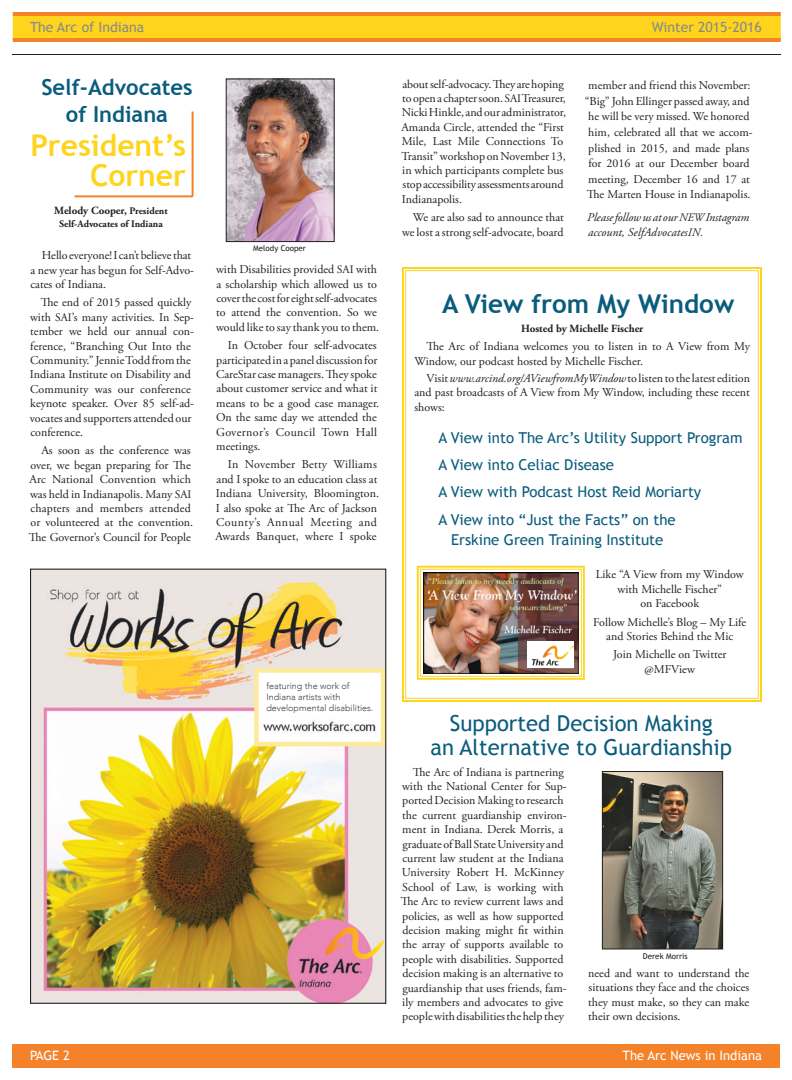
<style>
.page{position:relative;width:792px;height:1080px;background:#fff}
.page>*{position:absolute;margin:0;border:0;box-sizing:border-box;transform-origin:0 0}
.t1{font:700 30px/30px "Trebuchet MS";color:#fed41d;text-align:right}
.t2{font:700 26px "Trebuchet MS";color:#0a5c7d}
.t3{font:22px/24px "Trebuchet MS";color:#0a5c7d;text-align:center}
.t4{font:700 22px/27px "Trebuchet MS";color:#0a5c7d;text-align:center}
.t5{font:15px/27.3px "Trebuchet MS";color:#0a5c7d}
.t6{font:14px "Trebuchet MS";color:#87898c}
.t7{font:13px "Trebuchet MS";color:#fff}
.t8{font:12px/14.4px "Adobe Garamond Pro";color:#231f20}
.t9{font:italic 12px/15.3px "Adobe Garamond Pro";letter-spacing:-.005em;color:#231f20}
.t10{font:700 11px "Adobe Garamond Pro";color:#231f20}
.t11{font:700 10px "Adobe Garamond Pro";color:#231f20}
.t12{font:300 9px/11px "Avenir";color:#3e3e3f}
.t13{font:8px "Trebuchet MS";color:#231f20}
.s1{font-size:10px}
.s2{font-size:11.5px}
.s3{font-style:italic}
.s4{font-size:13px;color:#fff}
</style>
<div class="page">
<div style="left:13px;top:14px;width:768px;height:26px;background:#fed41d"></div>
<hr style="left:13px;top:38px;width:768px;height:4px;background:#f4822b">
<hr style="left:13px;top:12px;width:768px;height:4px;background:#f4822b">
<div style="left:12px;top:1044px;width:768px;height:24px;background:#f4822b"></div>
<hr style="left:12px;top:54px;width:769px;height:1px;background:#231f20">
<hr style="left:192px;top:111px;width:2px;height:85px;background:#f4822b">
<hr style="left:74px;top:195px;width:119px;height:2px;background:#f4822b">
<svg style="left:402px;top:267px;width:360px;height:435px"></svg>
<div style="left:405px;top:270px;width:354px;height:429px;border:1px solid #fed41d"></div>
<img style="left:416px;top:565px;width:170px;height:116px">
<div style="left:420px;top:569px;width:162px;height:108px;border:1px solid #fed41d"></div>
<img style="left:528px;top:641px;width:45px;height:27px">
<img style="left:228px;top:80px;width:105px;height:160px">
<div style="left:226px;top:78px;width:109px;height:164px;border:1px solid #231f20"></div>
<img style="left:604px;top:773px;width:117px;height:174px">
<div style="left:602px;top:771px;width:121px;height:178px;border:1px solid #231f20"></div>
<img style="left:32px;top:571px;width:352px;height:431px">
<div style="left:30px;top:569px;width:356px;height:435px;border:1px solid #231f20"></div>
<div style="left:260px;top:676px;width:119px;height:39px;background:#fff"></div>
<p class="t6" style="left:30px;top:19px;width:116px">The Arc of Indiana</p>
<p class="t6" style="left:652px;top:19px;width:112px">Winter 2015-2016</p>
<h3 class="t4" style="left:41px;top:74px;width:153px">Self-Advocates of Indiana</h3>
<h1 class="t1" style="left:30px;top:131px;width:157px">President’s<br>Corner</h1>
<p class="t10" style="left:54px;top:204px;width:115px">Melody Cooper, <span class="s1">President</span></p>
<p class="t11" style="left:59px;top:218px;width:105px">Self-Advocates of Indiana</p>
<p class="t8" style="left:30px;top:249px;width:165px;text-indent:11px">Hello everyone! I can’t believe that a new year has begun for Self-Advo&shy;cates of Indiana.</p>
<p class="t8" style="left:30px;top:296px;width:166px;text-indent:11px">The end of 2015 passed quickly with <span class="s2">SAI</span>’s many activities. In Sep&shy;tember we held our annual con&shy;ference, “Branching Out Into the<br>Community.” Jennie Todd from the<br>Indiana Institute on Disability and<br>Community was our conference keynote speaker. Over 85 self-ad&shy;vocates and supporters attended our conference.</p>
<p class="t8" style="left:29px;top:444px;width:166px;text-indent:13px">As soon as the conference was over, we began preparing for The<br>Arc National Convention which was held in Indianapolis. Many <span class="s2">SAI </span>chapters and members attended or volunteered at the convention.<br>The Governor’s Council for People</p>
<p class="t13" style="left:253px;top:243px;width:54px">Melody Cooper</p>
<p class="t8" style="left:216px;top:263px;width:165px">with Disabilities provided <span class="s2">SAI</span> with a scholarship which allowed us to cover the cost for eight self-advocates to attend the convention. So we would like to say thank you to them.</p>
<p class="t8" style="left:216px;top:339px;width:165px;text-indent:12px">In October four self-advocates participated in a panel discussion for<br>CareStar case managers. They spoke about customer service and what it means to be a good case manager.<br>On the same day we attended the<br>Governor’s Council Town Hall meetings.</p>
<p class="t8" style="left:215px;top:458px;width:165px;text-indent:12px">In November Betty Williams and I spoke to an education class at<br>Indiana University, Bloomington.<br>I also spoke at The Arc of Jackson<br>County’s Annual Meeting and<br>Awards Banquet, where I spoke</p>
<p class="t12" style="left:266px;top:681px;width:109px">featuring the work of<br>Indiana artists with developmental disabilities.</p>
<p class="t8" style="left:401px;top:77px;width:166px">about self-advocacy. They are hoping to open a chapter soon. <span class="s2">SAI</span> Treasurer, Nicki Hinkle, and our administrator, Amanda Circle, attended the “First Mile, Last Mile Connections To Transit” workshop on November 13, in which participants complete bus stop accessibility assessments around Indianapolis.</p>
<p class="t8" style="left:402px;top:211px;width:163px;text-align:right">We are also sad to announce that we lost a strong self-advocate, board</p>
<p class="t8" style="left:585px;top:78px;width:169px;line-height:15.6px">member and friend this November: “Big” John Ellinger passed away, and he will be very missed. We honored him, celebrated all that we accom&shy;plished in 2015, and made plans for 2016 at our December board meeting, December 16 and 17 at<br>The Marten House in Indianapolis.</p>
<p class="t9" style="left:587px;top:210px;width:163px">Please follow us at our <span class="s2">NEW</span> Instagram account, SelfAdvocates<span class="s2">IN</span>.</p>
<h2 class="t2" style="left:442px;top:287px;width:294px">A View from My Window</h2>
<p class="t10" style="left:521px;top:322px;width:124px">Hosted by Michelle Fischer</p>
<p class="t8" style="left:414px;top:340px;width:337px;text-indent:12px">The Arc of Indiana welcomes you to listen in to A View from My<br>Window, our podcast hosted by Michelle Fischer.</p>
<p class="t8" style="left:414px;top:371px;width:337px;text-align:justify;text-indent:12px">Visit <span class="s3">www.arcind.org/AViewfromMyWindow</span> to listen to the latest edition and past broadcasts of A View from My Window, including these recent shows:</p>
<p class="t5" style="left:438px;top:424px;width:306px">A View into The Arc’s Utility Support Program A View into Celiac Disease<br>A View with Podcast Host Reid Moriarty<br>A View into “Just the Facts” on the</p>
<p class="t5" style="left:438px;top:526px;width:226px"><span class="s4">Gr</span>Erskine Green Training Institute</p>
<p class="t8" style="left:596px;top:568px;width:149px;text-align:center">Like “A View from my Window with Michelle Fischer”<br>on Facebook</p>
<p class="t8" style="left:593px;top:615px;width:155px;text-align:center">Follow Michelle’s Blog – My Life and Stories Behind the Mic</p>
<p class="t8" style="left:613px;top:648px;width:115px;text-align:center">Join Michelle on Twitter @MFView</p>
<h3 class="t3" style="left:431px;top:712px;width:303px">Supported Decision Making<br>an Alternative to Guardianship</h3>
<p class="t8" style="left:401px;top:765px;width:167px;text-indent:12px">The Arc of Indiana is partnering with the National Center for Sup&shy;ported Decision Making to research the current guardianship environ&shy;ment in Indiana. Derek Morris, a graduate of Ball State University and current law student at the Indiana University Robert H. McKinney School of Law, is working with The Arc to review current laws and policies, as well as how supported decision making might fit within the array of supports available to people with disabilities. Supported decision making is an alternative to guardianship that uses friends, fam&shy;ily members and advocates to give people with disabilities the help they</p>
<p class="t13" style="left:643px;top:951px;width:46px">Derek Morris</p>
<p class="t8" style="left:588px;top:967px;width:163px;text-align:justify">need and want to understand the situations they face and the choices they must make, so they can make their own decisions.</p>
<p class="t7" style="left:30px;top:1048px;width:41px">PAGE 2</p>
<p class="t7" style="left:623px;top:1048px;width:141px">The Arc News in Indiana</p>
</div>
